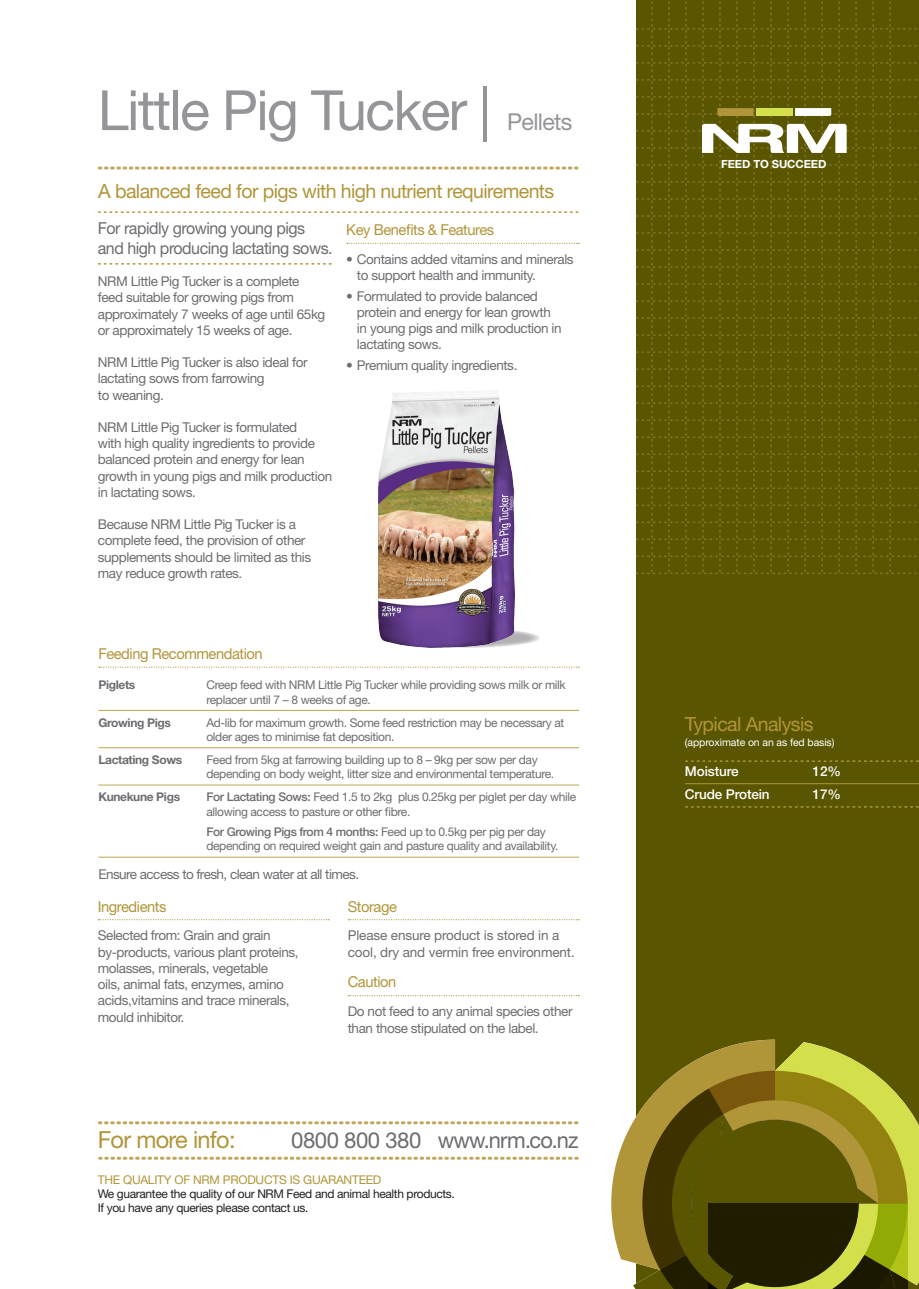
<style>
.page{position:relative;width:919px;height:1289px;background:#fff}
.page>*{position:absolute;margin:0;border:0;box-sizing:border-box;transform-origin:0 0}
.t1{font:55.5px "Helvetica Neue LT Std";letter-spacing:-.03em;color:#939598}
.t2{font:23.55px "Helvetica Neue LT Std";letter-spacing:-.03em;color:#b19539}
.t3{font:23.25px "Helvetica Neue LT Std";letter-spacing:-.03em;color:#939598}
.t4{font:22.35px "Helvetica Neue LT Std";letter-spacing:-.04em;color:#6c6d70}
.t5{font:19.5px "Helvetica Neue LT Std";letter-spacing:-.03em;color:#b19539}
.t6{font:16.5px/19.8px "Helvetica Neue LT Std";letter-spacing:-.03em;color:#6c6d70}
.t7{font:15px "Helvetica Neue LT Std";letter-spacing:-.03em;color:#b19539}
.t8{font:13.5px/16.2px "Helvetica Neue LT Std";letter-spacing:-.03em;color:#6c6d70}
.t9{font:13.5px/16.2px "Helvetica Neue LT Std";letter-spacing:-.01em;color:#6c6d70}
.t10{font:500 13.5px "Helvetica Neue LT Std";letter-spacing:-.01em;color:#fff}
.t11{font:12px/14.4px "Helvetica Neue LT Std";letter-spacing:-.03em;color:#6c6d70}
.t12{font:12px/13.5px "Helvetica Neue LT Std";letter-spacing:-.03em;color:#231f20}
.t13{font:700 12px "Helvetica Neue LT Std";letter-spacing:-.03em;color:#6c6d70}
.t14{font:12px "Helvetica Neue LT Std";letter-spacing:-.02em;color:#b19539}
.t15{font:700 11.25px "Helvetica Neue LT Std";letter-spacing:-.01em;color:#fff}
.t16{font:10.5px "Helvetica Neue LT Std";letter-spacing:-.01em;color:#fff}
.s1{font-weight:500}
.s2{font-size:22.05px}
</style>
<div class="page">
<svg style="left:100px;top:1156px;width:477px;height:3px"></svg>
<svg style="left:99px;top:1121px;width:478px;height:3px"></svg>
<div style="left:636px;top:0;width:282px;height:1288px;background:#5a5500"></div>
<hr style="left:685px;top:783px;width:233px;height:1px;background:#b19539">
<svg style="left:685px;top:760px;width:233px;height:2px"></svg>
<svg style="left:685px;top:806px;width:233px;height:1px"></svg>
<svg style="left:611px;top:1039px;width:307px;height:249px"></svg>
<svg style="left:636px;top:1px;width:281px;height:573px"></svg>
<svg style="left:347px;top:243px;width:232px;height:1px"></svg>
<svg style="left:99px;top:166px;width:478px;height:3px"></svg>
<svg style="left:99px;top:211px;width:479px;height:2px"></svg>
<svg style="left:99px;top:263px;width:232px;height:1px"></svg>
<svg style="left:98px;top:919px;width:231px;height:1px"></svg>
<svg style="left:348px;top:919px;width:231px;height:1px"></svg>
<svg style="left:348px;top:995px;width:231px;height:1px"></svg>
<svg style="left:379px;top:627px;width:161px;height:21px"></svg>
<img style="left:378px;top:390px;width:136px;height:257px">
<svg style="left:99px;top:666px;width:480px;height:1px"></svg>
<hr style="left:98px;top:710px;width:481px;height:1px;background:#bea74f">
<hr style="left:98px;top:747px;width:481px;height:1px;background:#bea74f">
<hr style="left:98px;top:784px;width:481px;height:1px;background:#bea74f">
<hr style="left:98px;top:856px;width:481px;height:1px;background:#bea74f">
<h1 class="t1" style="left:98px;top:77px;width:395px">Little Pig Tucker |</h1>
<h3 class="t3" style="left:507px;top:108px;width:67px">Pellets</h3>
<h3 class="t5" style="left:98px;top:179px;width:457px">A balanced feed for pigs with high nutrient requirements</h3>
<p class="t6" style="left:98px;top:218px;width:236px">For rapidly growing young pigs and high producing lactating sows.</p>
<p class="t8" style="left:98px;top:273px;width:229px">NRM Little Pig Tucker is a complete feed suitable for growing pigs from approximately 7 weeks of age until 65kg or approximately 15 weeks of age.</p>
<p class="t8" style="left:98px;top:354px;width:211px">NRM Little Pig Tucker is also ideal for lactating sows from farrowing<br>to weaning.</p>
<p class="t8" style="left:98px;top:419px;width:236px">NRM Little Pig Tucker is formulated<br>with high quality ingredients to provide balanced protein and energy for lean growth in young pigs and milk production in lactating sows.</p>
<p class="t8" style="left:98px;top:516px;width:215px">Because NRM Little Pig Tucker is a complete feed, the provision of other supplements should be limited as this may reduce growth rates.</p>
<p class="t7" style="left:346px;top:221px;width:149px">Key Benefits &amp; Features</p>
<p class="t8" style="left:357px;top:251px;width:218px;text-indent:-11px">• Contains added vitamins and minerals to support health and immunity.</p>
<p class="t8" style="left:357px;top:288px;width:206px;text-indent:-11px">• Formulated to provide balanced protein and energy for lean growth in young pigs and milk production in lactating sows.</p>
<p class="t8" style="left:346px;top:357px;width:173px">• Premium quality ingredients.</p>
<p class="t7" style="left:98px;top:644px;width:166px">Feeding Recommendation</p>
<p class="t13" style="left:98px;top:677px;width:38px">Piglets</p>
<p class="t11" style="left:206px;top:677px;width:361px">Creep feed with NRM Little Pig Tucker while providing sows milk or milk replacer until 7 – 8 weeks of age.</p>
<p class="t13" style="left:98px;top:714px;width:74px">Growing Pigs</p>
<p class="t11" style="left:206px;top:715px;width:359px">Ad-lib for maximum growth. Some feed restriction may be necessary at older ages to minimise fat deposition.</p>
<p class="t13" style="left:98px;top:752px;width:85px">Lactating Sows</p>
<p class="t11" style="left:206px;top:752px;width:349px">Feed from 5kg at farrowing building up to 8 – 9kg per sow per day depending on body weight, litter size and environmental temperature.</p>
<p class="t13" style="left:98px;top:789px;width:83px">Kunekune Pigs</p>
<p class="t11" style="left:206px;top:789px;width:371px"><span class="s1">For Lactating Sows:</span> Feed 1.5 to 2kg plus 0.25kg per piglet per day while allowing access to pasture or other fibre.</p>
<p class="t11" style="left:206px;top:824px;width:353px"><span class="s1">For Growing Pigs from 4 months:</span> Feed up to 0.5kg per pig per day depending on required weight gain and pasture quality and availability.</p>
<p class="t8" style="left:98px;top:866px;width:262px">Ensure access to fresh, clean water at all times.</p>
<p class="t7" style="left:98px;top:897px;width:70px">Ingredients</p>
<p class="t8" style="left:98px;top:927px;width:202px">Selected from: Grain and grain by-products, various plant proteins, molasses, minerals, vegetable<br>oils, animal fats, enzymes, amino acids,vitamins and trace minerals, mould inhibitor.</p>
<p class="t7" style="left:348px;top:897px;width:51px">Storage</p>
<p class="t9" style="left:348px;top:927px;width:228px">Please ensure product is stored in a cool, dry and vermin free environment.</p>
<p class="t7" style="left:348px;top:973px;width:50px">Caution</p>
<p class="t8" style="left:348px;top:1003px;width:226px">Do not feed to any animal species other than those stipulated on the label.</p>
<h2 class="t2" style="left:98px;top:1125px;width:139px">For more info:</h2>
<h3 class="t4" style="left:291px;top:1126px;width:289px"><span class="s2">0800 800 380</span> www.nrm.co.nz</h3>
<p class="t14" style="left:98px;top:1172px;width:285px">THE QUALITY OF NRM PRODUCTS IS GUARANTEED</p>
<p class="t12" style="left:98px;top:1187px;width:358px">We guarantee the quality of our NRM Feed and animal health products.<br>If you have any queries please contact us.</p>
<p class="t15" style="left:721px;top:157px;width:107px">FEED TO SUCCEED</p>
<h3 class="t5" style="left:685px;top:712px;width:130px">Typical Analysis</h3>
<p class="t16" style="left:685px;top:735px;width:151px">(approximate on an as fed basis)</p>
<p class="t10" style="left:685px;top:763px;width:55px">Moisture</p>
<p class="t10" style="left:812px;top:763px;width:30px">12%</p>
<p class="t10" style="left:685px;top:785px;width:86px">Crude Protein</p>
<p class="t10" style="left:812px;top:785px;width:30px">17%</p>
</div>
